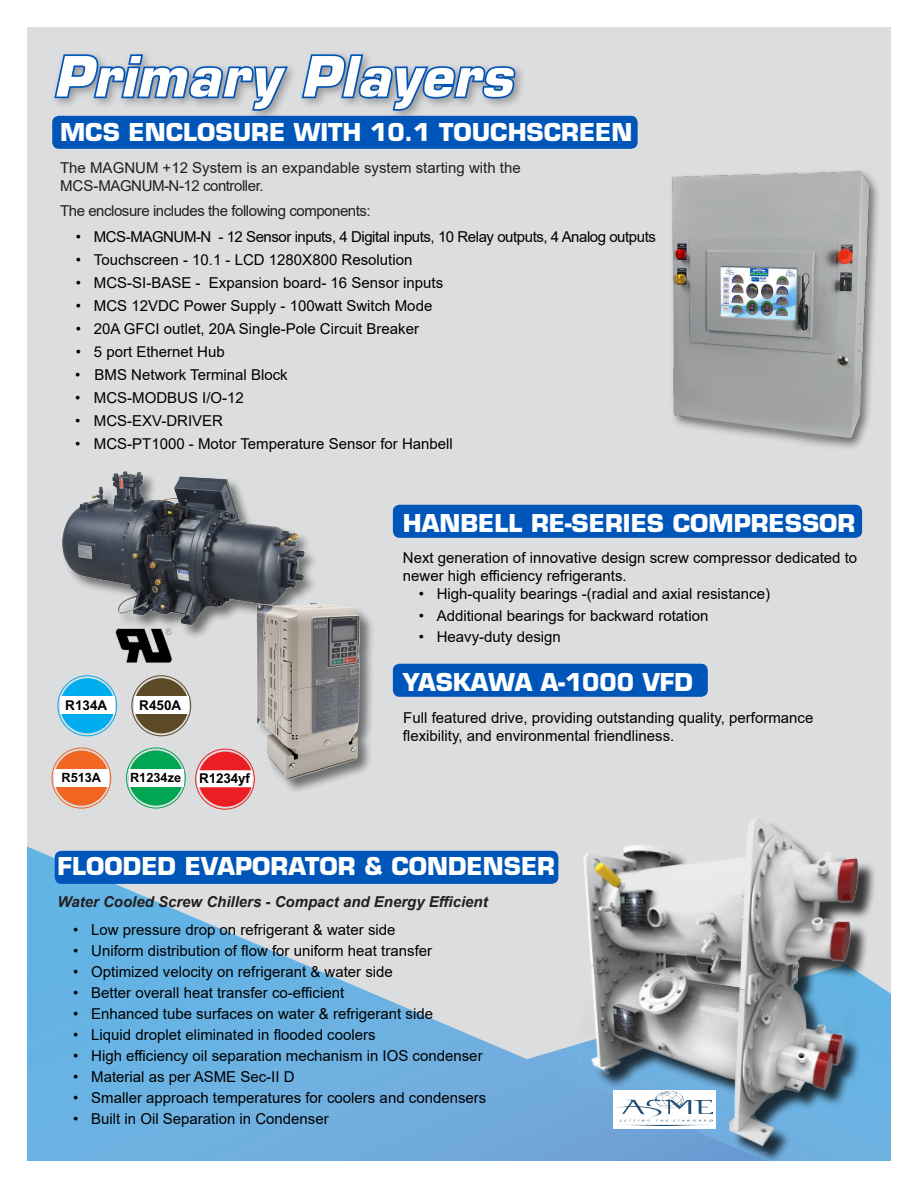
<style>
.page{position:relative;width:918px;height:1188px;background:#fff}
.page>*{position:absolute;margin:0;border:0;box-sizing:border-box;transform-origin:0 0}
.t1{font:italic 700 54px "Eurostile";letter-spacing:.02em;color:#fff}
.t2{font:700 24px "Eurostile";color:#fff}
.t3{font:15px/18px "Arial";color:#000}
.t4{font:15px/18px "Arial";color:#231f20}
.t5{font:15px "Arial";letter-spacing:-.03em;color:#000}
.t6{font:italic 700 15px "Arial";color:#231f20}
.t7{font:15px "Arial";letter-spacing:-.03em;color:#231f20}
.t8{font:700 13.5px "Arial";color:#000}
.t9{font:700 12.75px "Arial";color:#000}
</style>
<div class="page">
<div style="left:27px;top:27px;width:864px;height:1041px;background:#dcddde"></div>
<div style="left:876px;top:984px;width:15px;height:177px;background:#67b3e3"></div>
<svg style="left:27px;top:846px;width:547px;height:315px"></svg>
<div style="left:574px;top:821px;width:302px;height:350px;background:#000;opacity:.75"></div>
<img style="left:567px;top:819px;width:309px;height:337px">
<img style="left:62px;top:471px;width:252px;height:166px">
<img style="left:249px;top:600px;width:123px;height:188px">
<img style="left:672px;top:171px;width:206px;height:275px">
<img style="left:114px;top:624px;width:60px;height:39px">
<div style="left:613px;top:1090px;width:103px;height:39px;background:#fff"></div>
<img style="left:616px;top:1091px;width:96px;height:35px">
<div style="left:393px;top:505px;width:469px;height:33px;background:#0055b8;border-radius:7px"></div>
<div style="left:50px;top:50px;width:477px;height:73px;background:#000;opacity:.31"></div>
<svg style="left:52px;top:52px;width:238px;height:60px"></svg>
<svg style="left:300px;top:52px;width:219px;height:60px"></svg>
<div style="left:52px;top:116px;width:586px;height:33px;background:#0055b8;border-radius:7px"></div>
<div style="left:393px;top:664px;width:315px;height:33px;background:#0055b8;border-radius:7px"></div>
<div style="left:55px;top:851px;width:503px;height:33px;background:#0055b8;border-radius:7px"></div>
<div style="left:126px;top:748px;width:60px;height:60px;border:1px solid #00a655;border-radius:50%"></div>
<div style="left:129px;top:750px;width:54px;height:56px;background:#00a651;border-radius:50%"></div>
<div style="left:129px;top:769px;width:54px;height:17px;background:#fff"></div>
<div style="left:58px;top:675px;width:59px;height:61px;border:1px solid #00aeef;border-radius:50%"></div>
<div style="left:60px;top:678px;width:55px;height:55px;background:#00aeef;border-radius:50%"></div>
<div style="left:60px;top:697px;width:55px;height:17px;background:#fff"></div>
<div style="left:132px;top:675px;width:59px;height:61px;border:1px solid #5c4925;border-radius:50%"></div>
<div style="left:134px;top:678px;width:55px;height:55px;background:#5c4925;border-radius:50%"></div>
<div style="left:134px;top:697px;width:55px;height:17px;background:#fff"></div>
<div style="left:52px;top:748px;width:59px;height:60px;border:1px solid #f26522;border-radius:50%"></div>
<div style="left:54px;top:751px;width:55px;height:55px;background:#f26522;border-radius:50%"></div>
<div style="left:54px;top:769px;width:55px;height:17px;background:#fff"></div>
<div style="left:195px;top:749px;width:60px;height:61px;border:1px solid #ed1d24;border-radius:50%"></div>
<div style="left:198px;top:752px;width:55px;height:55px;background:#ed1d24;border-radius:50%"></div>
<svg style="left:198px;top:770px;width:55px;height:17px"></svg>
<h1 class="t1" style="left:53px;top:43px;width:460px">Primary Players</h1>
<h2 class="t2" style="left:60px;top:118px;width:574px">MCS ENCLOSURE WITH 10.1 TOUCHSCREEN</h2>
<p class="t4" style="left:60px;top:159px;width:462px">The MAGNUM +12 System is an expandable system starting with the<br>MCS-MAGNUM-N-12 controller.</p>
<p class="t7" style="left:60px;top:200px;width:312px">The enclosure includes the following components:</p>
<p class="t5" style="left:76px;top:226px;width:581px">• MCS-MAGNUM-N - 12 Sensor inputs, 4 Digital inputs, 10 Relay outputs, 4 Analog outputs</p>
<p class="t3" style="left:76px;top:251px;width:338px">• Touchscreen - 10.1 - LCD 1280X800 Resolution</p>
<p class="t3" style="left:76px;top:274px;width:369px">• MCS-SI-BASE - Expansion board- 16 Sensor inputs</p>
<p class="t3" style="left:76px;top:297px;width:358px">• MCS 12VDC Power Supply - 100watt Switch Mode</p>
<p class="t3" style="left:76px;top:320px;width:345px">• 20A GFCI outlet, 20A Single-Pole Circuit Breaker</p>
<p class="t3" style="left:76px;top:343px;width:150px">• 5 port Ethernet Hub</p>
<p class="t3" style="left:75px;top:366px;width:214px">• BMS Network Terminal Block</p>
<p class="t3" style="left:75px;top:389px;width:170px">• MCS-MODBUS I/O-12</p>
<p class="t3" style="left:75px;top:412px;width:149px">• MCS-EXV-DRIVER</p>
<p class="t3" style="left:75px;top:435px;width:379px">• MCS-PT1000 - Motor Temperature Sensor for Hanbell</p>
<p class="t8" style="left:65px;top:696px;width:44px">R134A</p>
<p class="t8" style="left:139px;top:696px;width:44px">R450A</p>
<p class="t9" style="left:130px;top:769px;width:53px">R1234ze</p>
<p class="t9" style="left:61px;top:769px;width:41px">R513A</p>
<p class="t8" style="left:199px;top:769px;width:52px">R1234yf</p>
<h2 class="t2" style="left:403px;top:508px;width:454px">HANBELL RE-SERIES COMPRESSOR</h2>
<p class="t3" style="left:403px;top:549px;width:456px">Next generation of innovative design screw compressor dedicated to newer high efficiency refrigerants.</p>
<p class="t3" style="left:419px;top:585px;width:353px">• High-quality bearings -(radial and axial resistance)</p>
<p class="t3" style="left:419px;top:606px;width:291px">• Additional bearings for backward rotation</p>
<p class="t3" style="left:419px;top:628px;width:144px">• Heavy-duty design</p>
<h2 class="t2" style="left:403px;top:668px;width:292px">YASKAWA A-1000 VFD</h2>
<p class="t3" style="left:403px;top:709px;width:412px">Full featured drive, providing outstanding quality, performance flexibility, and environmental friendliness.</p>
<h2 class="t2" style="left:57px;top:852px;width:499px">FLOODED EVAPORATOR &amp; CONDENSER</h2>
<p class="t6" style="left:57px;top:892px;width:432px">Water Cooled Screw Chillers - Compact and Energy Efficient</p>
<p class="t3" style="left:73px;top:920px;width:324px">• Low pressure drop on refrigerant &amp; water side</p>
<p class="t3" style="left:73px;top:941px;width:360px">• Uniform distribution of flow for uniform heat transfer</p>
<p class="t3" style="left:73px;top:962px;width:321px">• Optimized velocity on refrigerant &amp; water side</p>
<p class="t3" style="left:73px;top:983px;width:273px">• Better overall heat transfer co-efficient</p>
<p class="t3" style="left:73px;top:1004px;width:361px">• Enhanced tube surfaces on water &amp; refrigerant side</p>
<p class="t3" style="left:73px;top:1025px;width:304px">• Liquid droplet eliminated in flooded coolers</p>
<p class="t3" style="left:73px;top:1046px;width:411px">• High efficiency oil separation mechanism in IOS condenser</p>
<p class="t3" style="left:73px;top:1067px;width:223px">• Material as per ASME Sec-II D</p>
<p class="t3" style="left:73px;top:1088px;width:415px">• Smaller approach temperatures for coolers and condensers</p>
<p class="t3" style="left:73px;top:1109px;width:257px">• Built in Oil Separation in Condenser</p>
</div>
